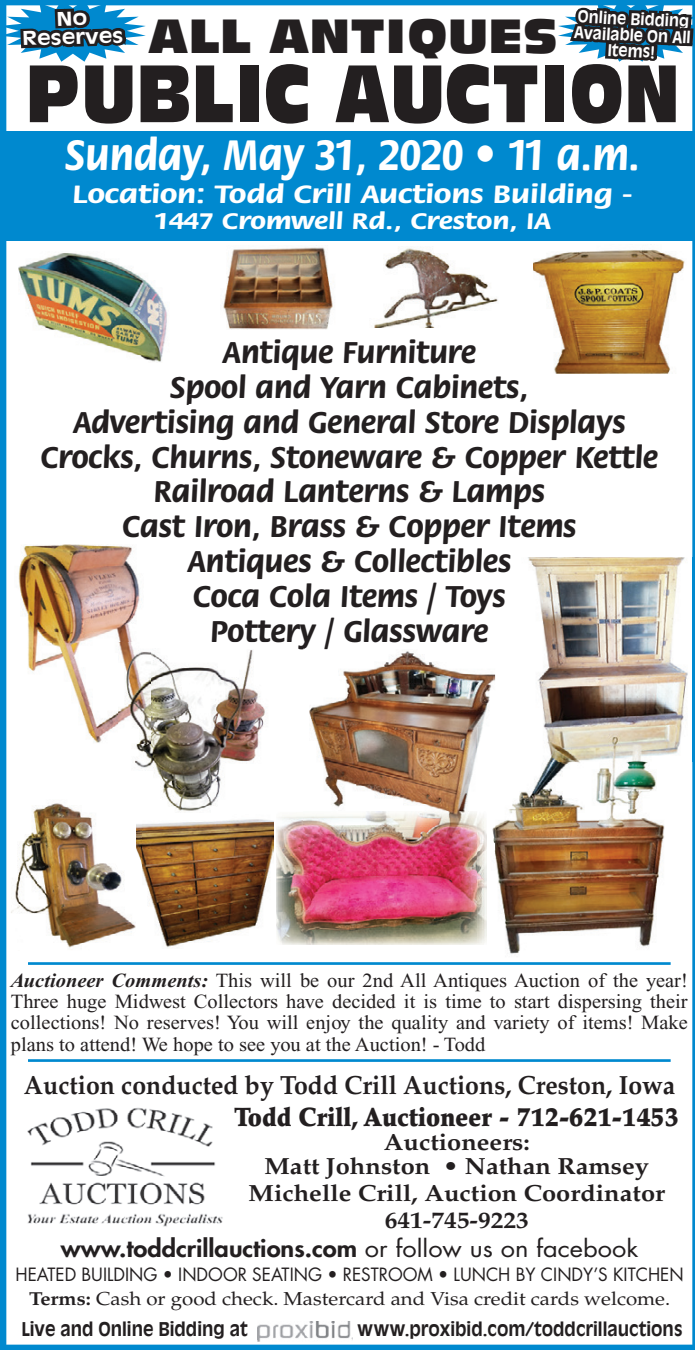
<style>
.page{position:relative;width:695px;height:1350px;background:#fff}
.page>*{position:absolute;margin:0;border:0;box-sizing:border-box;transform-origin:0 0}
.t1{font:79.5px "Antique Olive Compact";color:#231f20;scale:.84 1}
.t2{font:47px "Antique Olive Compact";color:#231f20;scale:1.04 1}
.t3{font:700 45.5px "Flora";color:#fff;scale:.92 1}
.t4{font:700 32.25px/34.8px "Flora";color:#231f20;text-align:center}
.t5{font:700 26.75px "Flora";color:#fff;scale:1.23 1}
.t6{font:700 26.25px "Palatino";color:#231f20;scale:.95 1}
.t7{font:900 26.25px "Palatino";color:#231f20;scale:.91 1}
.t8{font:700 24px "Flora";color:#fff;scale:1.23 1}
.t9{font:700 23.25px/24px "Palatino";color:#231f20;text-align:center;scale:1.09 1}
.t10{font:800 23.25px "Futura";color:#231f20;scale:1.09 1}
.t11{font:20px/21.5px "Times New Roman";color:#231f20;text-align:justify}
.t12{font:18.75px "Palatino";color:#231f20;scale:1.09 1}
.t13{font:700 18.75px "Antique Olive";color:#231f20;scale:.91 1}
.t14{font:700 18.75px/18.8px "Antique Olive";color:#fff;text-align:center;scale:1.18 1}
.t15{font:17.75px "Futura";color:#231f20;scale:.96 1}
.t16{font:700 16px/16px "Antique Olive";color:#fff;text-align:center;scale:.94 1}
.s1{font-weight:700;font-style:italic}
.s2{font-weight:400}
.s3{font-weight:700}
</style>
<div class="page">
<svg style="left:0;top:904px;width:695px;height:446px"></svg>
<img style="left:24px;top:1105px;width:200px;height:124px">
<img style="left:257px;top:1339px;width:96px;height:3px">
<img style="left:257px;top:1321px;width:96px;height:18px">
<img style="left:11px;top:904px;width:130px;height:47px">
<img style="left:477px;top:904px;width:206px;height:54px">
<img style="left:276px;top:904px;width:210px;height:41px">
<hr style="left:28px;top:962px;width:642px;height:3px;background:#0089cf">
<hr style="left:28px;top:1059px;width:642px;height:3px;background:#0089cf">
<img style="left:137px;top:904px;width:137px;height:45px">
<img style="left:0;top:0;width:695px;height:904px">
<p class="t14" style="left:21px;top:11px;width:87px;rotate:-2deg">No<br>Reserves</p>
<p class="t16" style="left:575px;top:8px;width:125px;rotate:3deg">Online Bidding<br>Available On All<br>Items!</p>
<h2 class="t2" style="left:148px;top:7px;width:395px">ALL ANTIQUES</h2>
<h1 class="t1" style="left:26px;top:45px;width:780px">PUBLIC AUCTION</h1>
<h3 class="t3" style="left:65px;top:131px;width:626px">Sunday, May 31, 2020 • 11 a.m.</h3>
<h3 class="t5" style="left:73px;top:179px;width:457px">Location: Todd Crill Auctions Building -</h3>
<p class="t8" style="left:154px;top:209px;width:324px">1447 Cromwell Rd., Creston, IA</p>
<p class="t4" style="left:41px;top:336px;width:619px">Antique Furniture<br>Spool and Yarn Cabinets,<br>Advertising and General Store Displays<br>Crocks, Churns, Stoneware &amp; Copper Kettle<br>Railroad Lanterns &amp; Lamps<br>Cast Iron, Brass &amp; Copper Items<br>Antiques &amp; Collectibles<br>Coca Cola Items / Toys<br>Pottery / Glassware</p>
<p class="t11" style="left:11px;top:969px;width:678px"><span class="s1">Auctioneer Comments:</span> This will be our 2nd All Antiques Auction of the year!<br>Three huge Midwest Collectors have decided it is time to start dispersing their collections! No reserves! You will enjoy the quality and variety of items! Make plans to attend! We hope to see you at the Auction! - Todd</p>
<h3 class="t6" style="left:24px;top:1070px;width:687px">Auction conducted by Todd Crill Auctions, Creston, Iowa</h3>
<h3 class="t7" style="left:234px;top:1101px;width:490px">Todd Crill, Auctioneer - 712-621-1453</h3>
<p class="t9" style="left:264px;top:1130px;width:354px">Auctioneers:<br>Matt Johnston • Nathan Ramsey</p>
<p class="t9" style="left:249px;top:1180px;width:383px;line-height:26.8px">Michelle Crill, Auction Coordinator<br>641-745-9223</p>
<p class="t10" style="left:61px;top:1234px;width:531px">www.toddcrillauctions.com <span class="s2">or follow us on facebook</span></p>
<p class="t15" style="left:16px;top:1263px;width:697px">HEATED BUILDING • INDOOR SEATING • RESTROOM • LUNCH BY CINDY’S KITCHEN</p>
<p class="t12" style="left:29px;top:1288px;width:590px"><span class="s3">Terms:</span> Cash or good check. Mastercard and Visa credit cards welcome.</p>
<p class="t13" style="left:21px;top:1318px;width:250px">Live and Online Bidding at</p>
<p class="t13" style="left:357px;top:1318px;width:359px">www.proxibid.com/toddcrillauctions</p>
</div>
